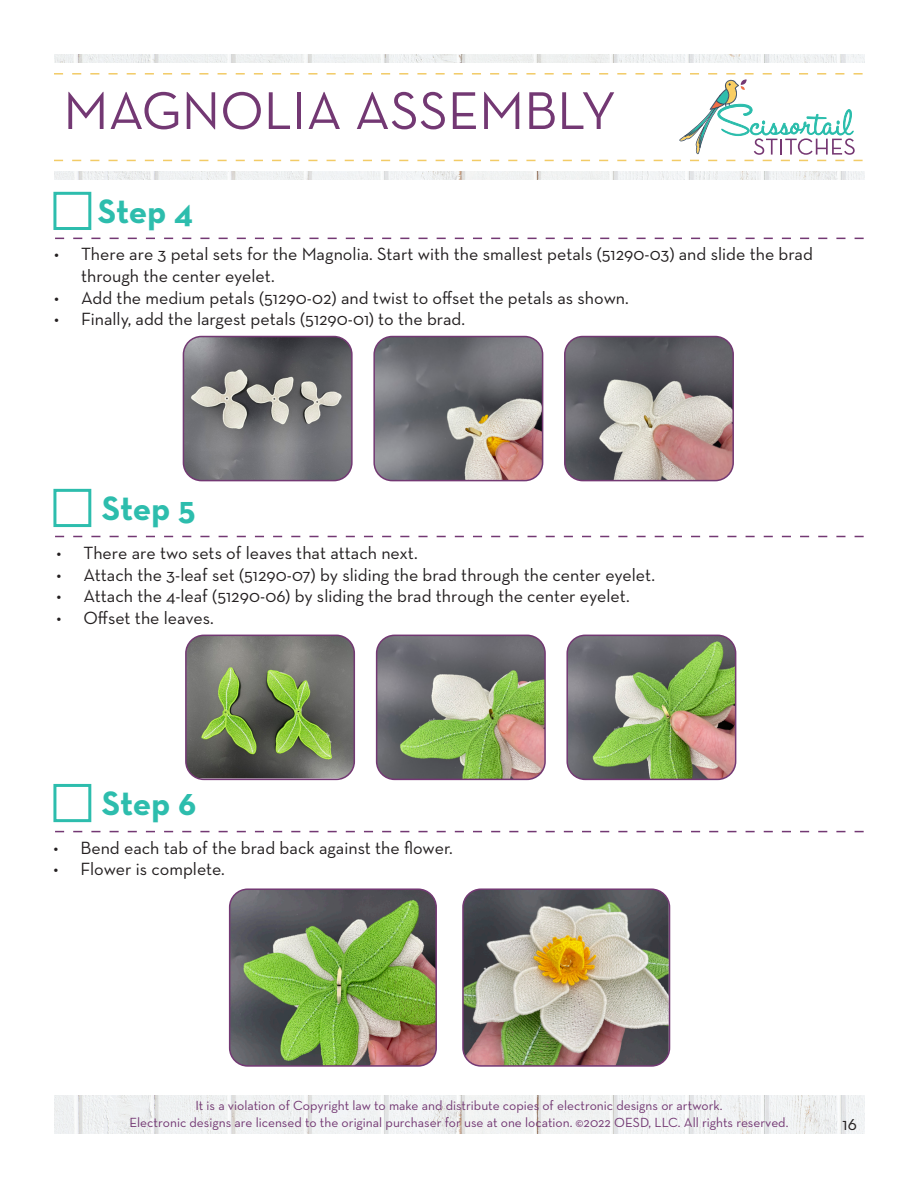
<style>
.page{position:relative;width:918px;height:1188px;background:#fff}
.page>*{position:absolute;margin:0;border:0;box-sizing:border-box;transform-origin:0 0}
.t1{font:54px "Neutra Text";color:#733873}
.t2{font:700 34.5px "Neutra Text";letter-spacing:-.01em;color:#2dbdad}
.t3{font:18px/21.6px "Neutra Text";color:#231f20}
.t4{font:13.5px "Neutra Text";color:#733873}
</style>
<div class="page">
<img style="left:54px;top:1096px;width:810px;height:38px">
<img style="left:54px;top:54px;width:810px;height:126px">
<div style="left:29px;top:63px;width:863px;height:108px;background:#fff"></div>
<svg style="left:54px;top:73px;width:809px;height:88px"></svg>
<svg style="left:55px;top:238px;width:809px;height:1px"></svg>
<svg style="left:55px;top:536px;width:809px;height:1px"></svg>
<svg style="left:55px;top:831px;width:809px;height:1px"></svg>
<div style="left:53px;top:192px;width:38px;height:38px;border:3px solid #2dbdad"></div>
<div style="left:53px;top:489px;width:38px;height:38px;border:3px solid #2dbdad"></div>
<div style="left:53px;top:784px;width:38px;height:38px;border:3px solid #2dbdad"></div>
<img style="left:376px;top:337px;width:167px;height:144px">
<div style="left:373px;top:336px;width:170px;height:145px;border:2px solid #733873;border-radius:18px"></div>
<img style="left:565px;top:337px;width:168px;height:144px">
<div style="left:564px;top:336px;width:170px;height:145px;border:2px solid #733873;border-radius:18px"></div>
<img style="left:183px;top:337px;width:167px;height:144px">
<div style="left:183px;top:336px;width:170px;height:145px;border:2px solid #733873;border-radius:18px"></div>
<img style="left:377px;top:635px;width:168px;height:144px">
<div style="left:376px;top:635px;width:170px;height:145px;border:2px solid #733873;border-radius:18px"></div>
<img style="left:569px;top:635px;width:167px;height:144px">
<div style="left:566px;top:635px;width:170px;height:145px;border:2px solid #733873;border-radius:18px"></div>
<img style="left:186px;top:635px;width:168px;height:143px">
<div style="left:185px;top:635px;width:170px;height:145px;border:2px solid #733873;border-radius:18px"></div>
<img style="left:230px;top:891px;width:204px;height:173px">
<div style="left:229px;top:888px;width:208px;height:179px;border:2px solid #733873;border-radius:18px"></div>
<img style="left:465px;top:891px;width:204px;height:173px">
<div style="left:462px;top:888px;width:208px;height:179px;border:2px solid #733873;border-radius:18px"></div>
<p class="t1" style="left:63px;top:78px;width:554px">MAGNOLIA ASSEMBLY</p>
<p class="t2" style="left:98px;top:189px;width:97px">Step 4</p>
<p class="t3" style="left:81px;top:243px;width:734px;text-indent:-27px">• There are 3 petal sets for the Magnolia. Start with the smallest petals (51290-03) and slide the brad through the center eyelet.</p>
<p class="t3" style="left:54px;top:286px;width:576px">• Add the medium petals (51290-02) and twist to offset the petals as shown.</p>
<p class="t3" style="left:54px;top:308px;width:413px">• Finally, add the largest petals (51290-01) to the brad.</p>
<p class="t2" style="left:102px;top:486px;width:95px">Step 5</p>
<p class="t3" style="left:56px;top:542px;width:363px">• There are two sets of leaves that attach next.</p>
<p class="t3" style="left:56px;top:564px;width:600px">• Attach the 3-leaf set (51290-07) by sliding the brad through the center eyelet.</p>
<p class="t3" style="left:56px;top:585px;width:575px">• Attach the 4-leaf (51290-06) by sliding the brad through the center eyelet.</p>
<p class="t3" style="left:56px;top:607px;width:159px">• Offset the leaves.</p>
<p class="t2" style="left:102px;top:782px;width:96px">Step 6</p>
<p class="t3" style="left:53px;top:836px;width:401px">• Bend each tab of the brad back against the flower.</p>
<p class="t3" style="left:53px;top:858px;width:173px">• Flower is complete.</p>
<p class="t4" style="left:195px;top:1098px;width:529px">It is a violation of Copyright law to make and distribute copies of electronic designs or artwork.</p>
<p class="t4" style="left:130px;top:1114px;width:660px">Electronic designs are licensed to the original purchaser for use at one location. ©2022 OESD, LLC. All rights reserved.</p>
<p class="t3" style="left:843px;top:1113px;width:16px">16</p>
</div>
